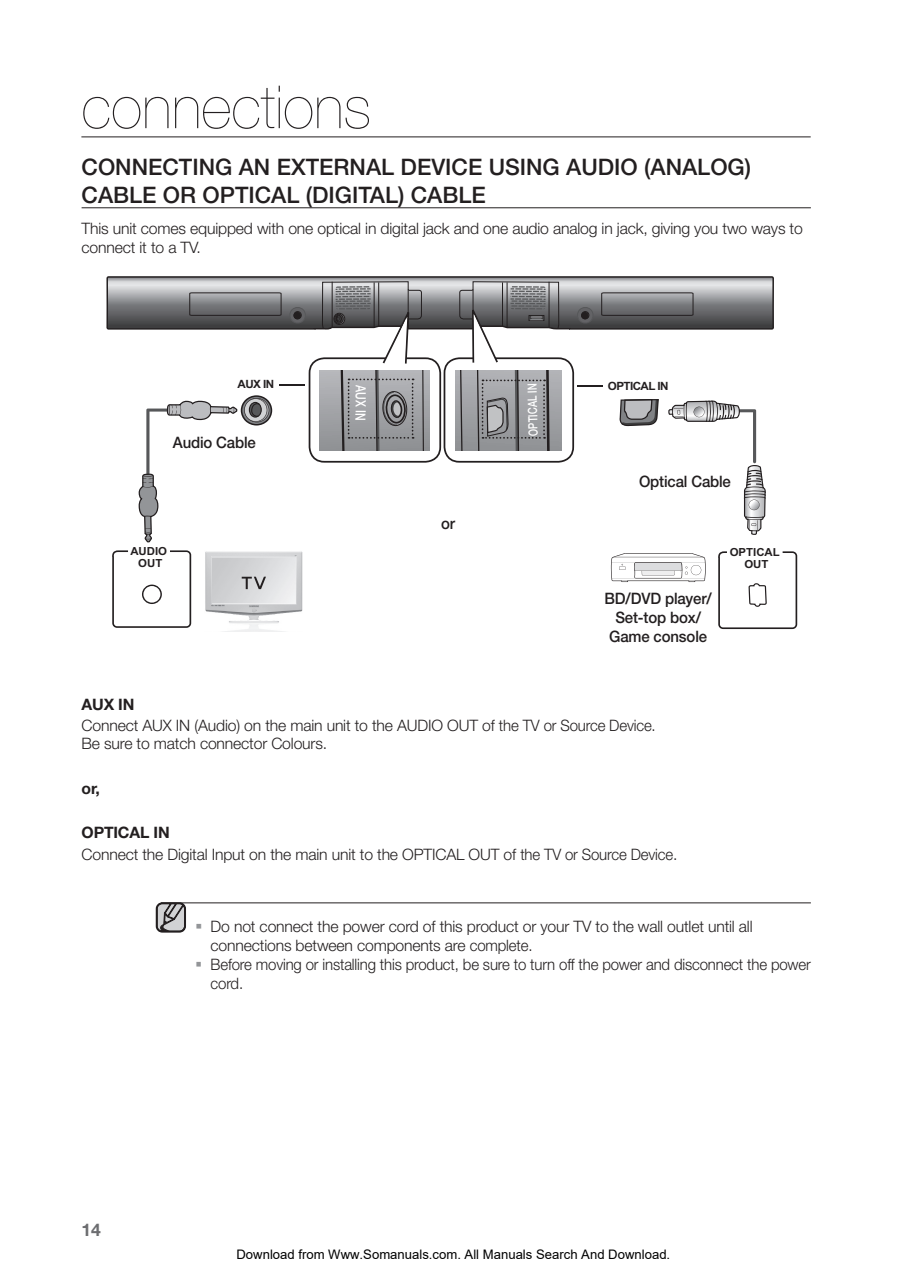
<style>
.page{position:relative;width:907px;height:1279px;background:#fff}
.page>*{position:absolute;margin:0;border:0;box-sizing:border-box;transform-origin:0 0}
.t1{font:59.5px "Helvetica Neue Ultra Light si";color:#231f20}
.t2{font:22.75px "Helvetica Neue Medium si";color:#231f20}
.t3{font:700 17.5px "Helvetica Neue";color:#6c6d70}
.t4{font:15.75px/18.9px "Helvetica Neue Light si";letter-spacing:-.01em;color:#231f20}
.t5{font:15.75px/18.9px "Helvetica Neue Light si";letter-spacing:-.01em;color:#231f20;scale:.95 1}
.t6{font:15.75px/18.9px "Helvetica Neue Medium si";letter-spacing:-.01em;color:#231f20;text-align:center;scale:.95 1}
.t7{font:15.75px "Helvetica Neue Bold si";letter-spacing:-.01em;color:#231f20}
.t8{font:500 14.17px "Helvetica Neue";color:#fff;scale:.75 1}
.t9{font:13.12px "Arial";color:#000}
.t10{font:500 12.6px "Helvetica Neue";color:#fff;scale:.75 1}
.t11{font:700 11.38px "Arial";letter-spacing:-.05em;color:#231f20}
.t12{font:700 11.2px/11.4px "Arial";color:#231f20;text-align:center}
.s1{font-family:"Arial";font-weight:700;font-size:17.5px;color:#939598}
</style>
<div class="page">
<hr style="left:81px;top:137px;width:730px;height:1px;background:#231f20">
<hr style="left:82px;top:207px;width:729px;height:1px;background:#231f20">
<hr style="left:161px;top:902px;width:650px;height:1px;background:#231f20">
<svg style="left:112px;top:550px;width:79px;height:78px"></svg>
<img style="left:205px;top:551px;width:98px;height:81px">
<svg style="left:242px;top:577px;width:24px;height:12px"></svg>
<svg style="left:718px;top:551px;width:79px;height:78px"></svg>
<svg style="left:611px;top:553px;width:95px;height:29px"></svg>
<svg style="left:106px;top:276px;width:668px;height:266px"></svg>
<svg style="left:156px;top:902px;width:30px;height:31px"></svg>
<h1 class="t1" style="left:81px;top:73px;width:291px">connections</h1>
<h2 class="t2" style="left:82px;top:154px;width:502px">CONNECTING AN EXTERNAL DEVICE USING AUD</h2>
<h2 class="t2" style="left:614px;top:154px;width:138px">IO (ANALOG)</h2>
<h2 class="t2" style="left:82px;top:181px;width:406px">CABLE O R OPTICAL (DIGITAL) CABLE</h2>
<p class="t4" style="left:82px;top:219px;width:723px">This unit comes equipped with one optical in digital jack and one audio analog in jack, giving you two ways to connect it to a TV.</p>
<p class="t11" style="left:237px;top:376px;width:38px">AUX IN</p>
<p class="t6" style="left:173px;top:433px;width:89px">AUDIO CABLE</p>
<p class="t12" style="left:130px;top:546px;width:38px">AUDIO<br>OUT</p>
<p class="t8" style="left:369px;top:385px;width:48px;rotate:90deg">AUX IN</p>
<p class="t10" style="left:526px;top:436px;width:71px;rotate:-91deg">OPTICAL IN</p>
<p class="t6" style="left:441px;top:514px;width:16px">OR</p>
<p class="t11" style="left:608px;top:378px;width:62px">OPTICAL IN</p>
<p class="t6" style="left:639px;top:471px;width:98px">OPTICAL CABLE</p>
<p class="t6" style="left:604px;top:588px;width:114px">BD/DVD PLAYER/<br>SET-TOP BOX/<br>GAME CONSOLE</p>
<p class="t12" style="left:730px;top:547px;width:52px">OPTICAL<br>OUT</p>
<p class="t7" style="left:82px;top:695px;width:54px">AUX IN</p>
<p class="t4" style="left:82px;top:717px;width:576px;line-height:17.5px">Connect AUX IN (Audio) on the main unit to the AUDIO OUT of the TV or Source Device.<br>Be sure to match connector Colours.</p>
<p class="t7" style="left:82px;top:778px;width:20px">or,</p>
<p class="t7" style="left:82px;top:823px;width:90px">OPTICAL IN</p>
<p class="t4" style="left:82px;top:844px;width:597px">Connect the Digital Input on the main unit to the OPTICAL OUT of the TV or Source Device.</p>
<p class="t12" style="left:158px;top:858px;width:52px">OPTICAL</p>
<p class="t3" style="left:81px;top:1219px;width:21px">14</p>
<p class="t4" style="left:211px;top:917px;width:543px;text-indent:-15px"><span class="s1">▪</span> Do not connect the power cord of this product or your TV to the wall outlet until all connections between components are complete.</p>
<p class="t5" style="left:211px;top:955px;width:633px;text-indent:-15px"><span class="s1">▪</span> Before moving or installing this product, be sure to turn off the power and disconnect the power cord.</p>
<p class="t9" style="left:236px;top:1247px;width:435px">Download from Www.Somanuals.com. All Manuals Search And Download.</p>
</div>
